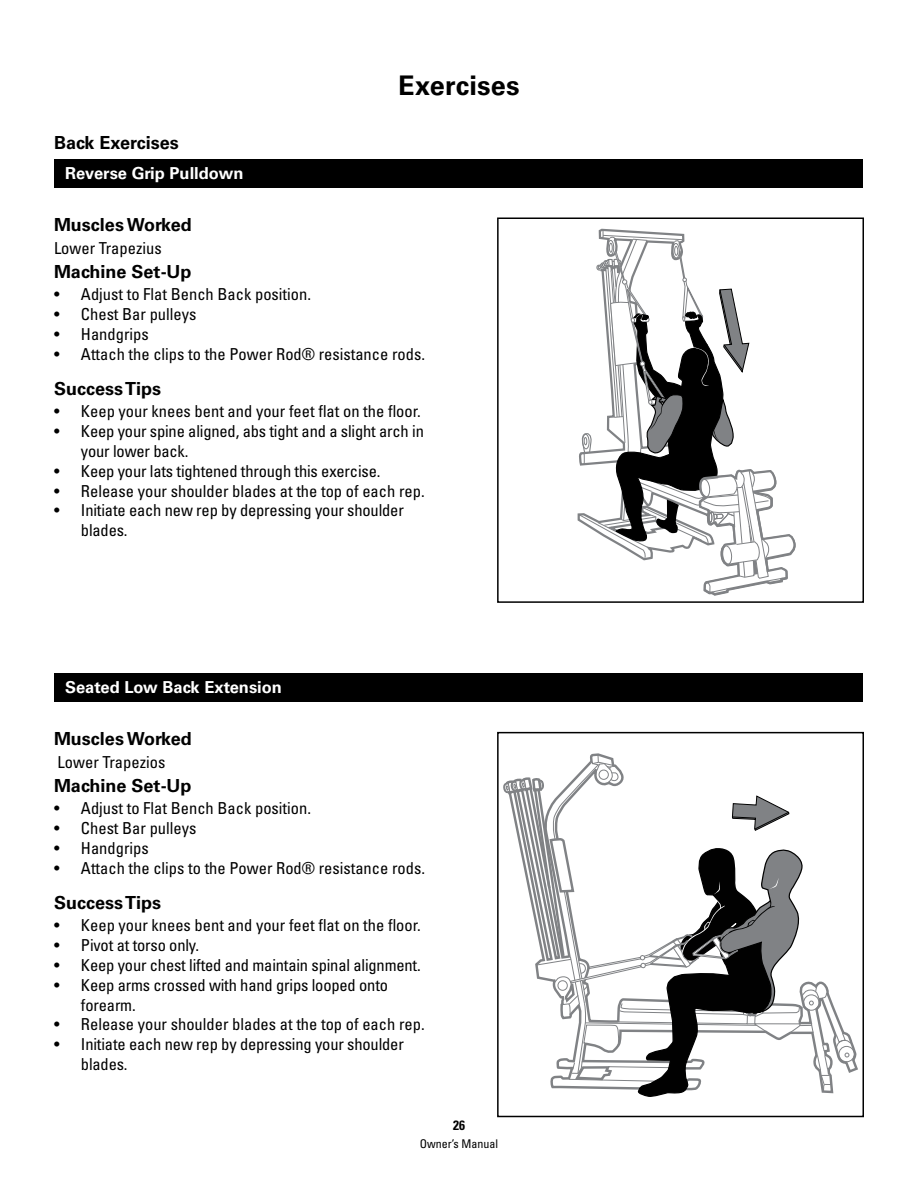
<style>
.page{position:relative;width:918px;height:1188px;background:#fff}
.page>*{position:absolute;margin:0;border:0;box-sizing:border-box;transform-origin:0 0}
.t1{font:700 27px "Univers";letter-spacing:.005em;color:#000}
.t2{font:700 18px "Univers";color:#000}
.t3{font:condensed 16.5px/19.8px "Univers";color:#000}
.t4{font:700 16.5px "Univers";color:#fff}
.t5{font:700 condensed 13.5px "Univers";color:#000}
.t6{font:condensed 12px "Univers";color:#000}
</style>
<div class="page">
<div style="left:55px;top:159px;width:808px;height:29px;background:#000"></div>
<svg style="left:578px;top:228px;width:218px;height:368px"></svg>
<div style="left:497px;top:218px;width:367px;height:385px;border:2px solid #000"></div>
<div style="left:55px;top:674px;width:808px;height:28px;background:#000"></div>
<div style="left:497px;top:732px;width:367px;height:385px;border:2px solid #000"></div>
<svg style="left:503px;top:753px;width:348px;height:344px"></svg>
<h1 class="t1" style="left:398px;top:69px;width:123px">Exercises</h1>
<p class="t2" style="left:54px;top:132px;width:126px">Back Exercises</p>
<p class="t4" style="left:65px;top:163px;width:180px">Reverse Grip Pulldown</p>
<p class="t2" style="left:54px;top:214px;width:139px">Muscles Worked</p>
<p class="t3" style="left:54px;top:238px;width:109px">Lower Trapezius</p>
<p class="t2" style="left:54px;top:261px;width:139px">Machine Set-Up</p>
<p class="t3" style="left:54px;top:284px;width:259px">• Adjust to Flat Bench Back position.</p>
<p class="t3" style="left:54px;top:304px;width:144px">• Chest Bar pulleys</p>
<p class="t3" style="left:54px;top:324px;width:96px">• Handgrips</p>
<p class="t3" style="left:54px;top:344px;width:373px">• Attach the clips to the Power Rod® resistance rods.</p>
<p class="t2" style="left:54px;top:378px;width:109px">Success Tips</p>
<p class="t3" style="left:54px;top:401px;width:368px">• Keep your knees bent and your feet flat on the floor.</p>
<p class="t3" style="left:81px;top:421px;width:345px;text-indent:-27px">• Keep your spine aligned, abs tight and a slight arch in your lower back.</p>
<p class="t3" style="left:54px;top:461px;width:328px">• Keep your lats tightened through this exercise.</p>
<p class="t3" style="left:54px;top:481px;width:372px">• Release your shoulder blades at the top of each rep.</p>
<p class="t3" style="left:81px;top:500px;width:324px;text-indent:-27px">• Initiate each new rep by depressing your shoulder blades.</p>
<p class="t4" style="left:65px;top:677px;width:218px">Seated Low Back Extension</p>
<p class="t2" style="left:54px;top:728px;width:139px">Muscles Worked</p>
<p class="t3" style="left:58px;top:752px;width:109px">Lower Trapezios</p>
<p class="t2" style="left:54px;top:775px;width:139px">Machine Set-Up</p>
<p class="t3" style="left:54px;top:798px;width:259px">• Adjust to Flat Bench Back position.</p>
<p class="t3" style="left:54px;top:818px;width:144px">• Chest Bar pulleys</p>
<p class="t3" style="left:54px;top:838px;width:96px">• Handgrips</p>
<p class="t3" style="left:54px;top:858px;width:373px">• Attach the clips to the Power Rod® resistance rods.</p>
<p class="t2" style="left:54px;top:892px;width:109px">Success Tips</p>
<p class="t3" style="left:54px;top:915px;width:368px">• Keep your knees bent and your feet flat on the floor.</p>
<p class="t3" style="left:54px;top:935px;width:147px">• Pivot at torso only.</p>
<p class="t3" style="left:54px;top:955px;width:368px">• Keep your chest lifted and maintain spinal alignment.</p>
<p class="t3" style="left:81px;top:975px;width:309px;text-indent:-27px">• Keep arms crossed with hand grips looped onto forearm.</p>
<p class="t3" style="left:54px;top:1014px;width:372px">• Release your shoulder blades at the top of each rep.</p>
<p class="t3" style="left:81px;top:1034px;width:324px;text-indent:-27px">• Initiate each new rep by depressing your shoulder blades.</p>
<p class="t5" style="left:453px;top:1117px;width:13px">26</p>
<p class="t6" style="left:420px;top:1136px;width:80px">Owner’s Manual</p>
</div>
